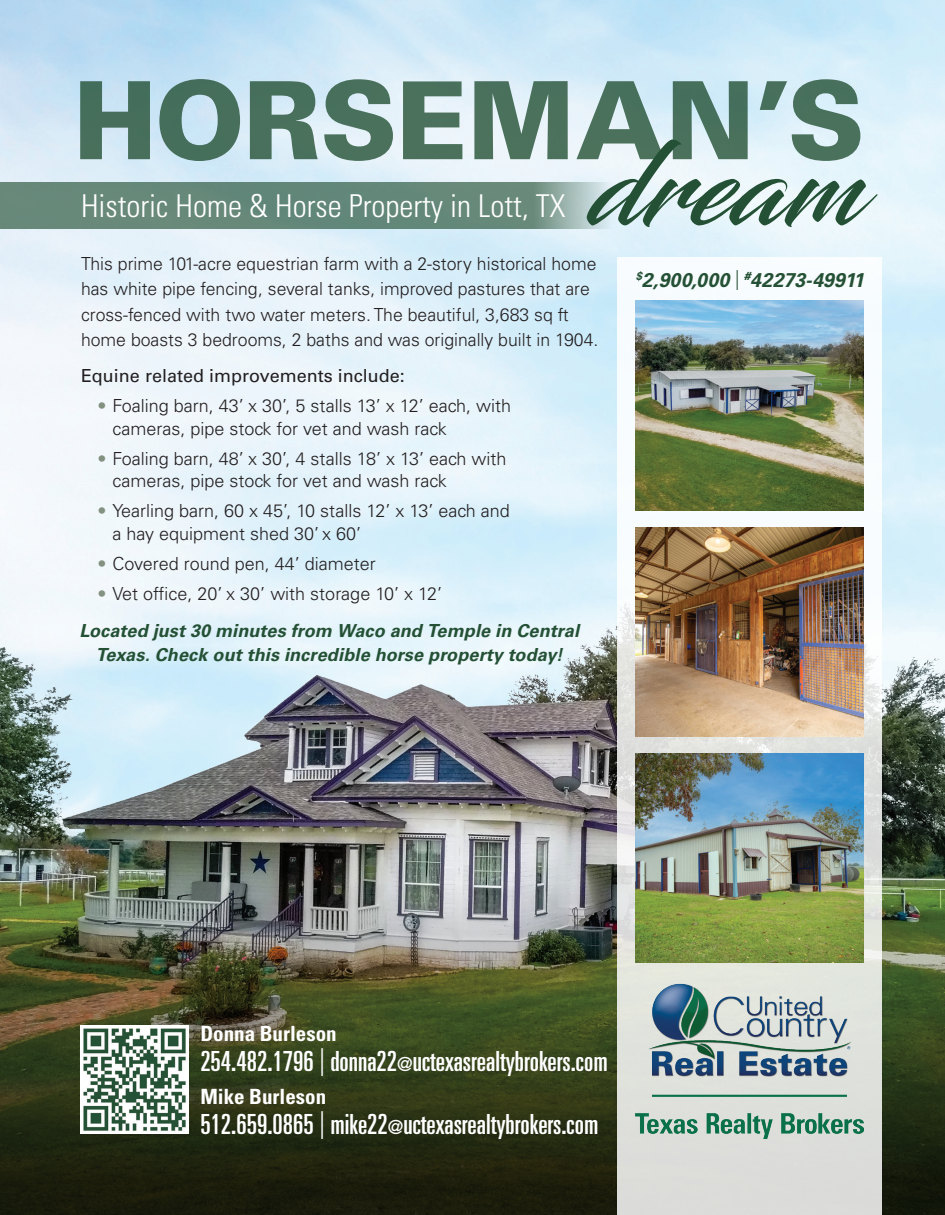
<style>
.page{position:relative;width:945px;height:1215px;background:#fff}
.page>*{position:absolute;margin:0;border:0;box-sizing:border-box;transform-origin:0 0}
.t1{font:115.65px "Blacksword";color:#245135}
.t2{font:900 108px "Univers LT Std";letter-spacing:-.01em;color:#245135}
.t3{font:300 condensed 31.5px "Univers LT Std";color:#fff}
.t4{font:ultra-condensed 27.75px "Univers LT Std";color:#fff}
.t5{font:700 condensed 21px "Univers LT Std";color:#fff}
.t6{font:italic 700 19.8px "Univers LT Std";color:#245135}
.t7{font:300 18px/25.5px "Univers LT Std";color:#231f20}
.t8{font:italic 700 18px/24px "Univers LT Std";letter-spacing:.005em;color:#245135;text-align:center}
.t9{font:18px "Univers LT Std";color:#231f20}
.s1{color:#839180}
.s2{font-weight:300;font-style:normal;font-stretch:condensed}
.s3{font-weight:300;font-stretch:condensed}
.s4{font-size:19.5px}
</style>
<div class="page">
<img style="left:0;top:0;width:945px;height:501px">
<img style="left:0;top:501px;width:945px;height:382px">
<img style="left:0;top:883px;width:945px;height:332px">
<svg style="left:0;top:183px;width:612px;height:46px;background:#6d8f82"></svg>
<svg style="left:617px;top:257px;width:265px;height:958px"></svg>
<img style="left:636px;top:301px;width:228px;height:209px">
<img style="left:636px;top:527px;width:228px;height:210px">
<img style="left:636px;top:753px;width:228px;height:210px">
<img style="left:636px;top:977px;width:228px;height:161px">
<img style="left:81px;top:1026px;width:108px;height:108px">
<h2 class="t2" style="left:73px;top:53px;width:793px">HORSEMAN’S</h2>
<p class="t3" style="left:81px;top:187px;width:486px">Historic Home &amp; Horse Property in Lott, TX</p>
<p class="t1" style="left:591px;top:117px;width:274px">dream</p>
<p class="t7" style="left:81px;top:251px;width:519px">This prime 101-acre equestrian farm with a 2-story historical home has white pipe fencing, several tanks, improved pastures that are cross-fenced with two water meters. The beautiful, 3,683 sq ft home boasts 3 bedrooms, 2 baths and was originally built in 1904.</p>
<p class="t9" style="left:81px;top:365px;width:325px">Equine related improvements include:</p>
<p class="t7" style="left:112px;top:395px;width:400px;line-height:22.5px;text-indent:-15px"><span class="s1">•</span> Foaling barn, 43’ x 30’, 5 stalls 13’ x 12’ each, with cameras, pipe stock for vet and wash rack</p>
<p class="t7" style="left:112px;top:447px;width:395px;line-height:22.5px;text-indent:-15px"><span class="s1">•</span> Foaling barn, 48’ x 30’, 4 stalls 18’ x 13’ each with cameras, pipe stock for vet and wash rack</p>
<p class="t7" style="left:112px;top:500px;width:399px;line-height:22.5px;text-indent:-15px"><span class="s1">•</span> Yearling barn, 60 x 45’, 10 stalls 12’ x 13’ each and a hay equipment shed 30’ x 60’</p>
<p class="t7" style="left:98px;top:551px;width:280px"><span class="s1">•</span> Covered round pen, 44’ diameter</p>
<p class="t7" style="left:98px;top:581px;width:346px"><span class="s1">•</span> Vet office, 20’ x 30’ with storage 10’ x 12’</p>
<p class="t8" style="left:80px;top:619px;width:501px">Located just 30 minutes from Waco and Temple in Central<br>Texas. Check out this incredible horse property today!</p>
<p class="t6" style="left:636px;top:268px;width:230px"><sup>$</sup>2,900,000 <span class="s2">|</span> <sup>#</sup>42273-49911</p>
<p class="t5" style="left:200px;top:1020px;width:138px">Donna Burleson</p>
<p class="t4" style="left:200px;top:1045px;width:409px">254.482.1796 <span class="s3">|</span> donna22<span class="s4">@</span>uctexasrealtybrokers.com</p>
<p class="t5" style="left:200px;top:1083px;width:127px">Mike Burleson</p>
<p class="t4" style="left:200px;top:1108px;width:400px">512.659.0865 <span class="s3">|</span> mike22<span class="s4">@</span>uctexasrealtybrokers.com</p>
</div>
